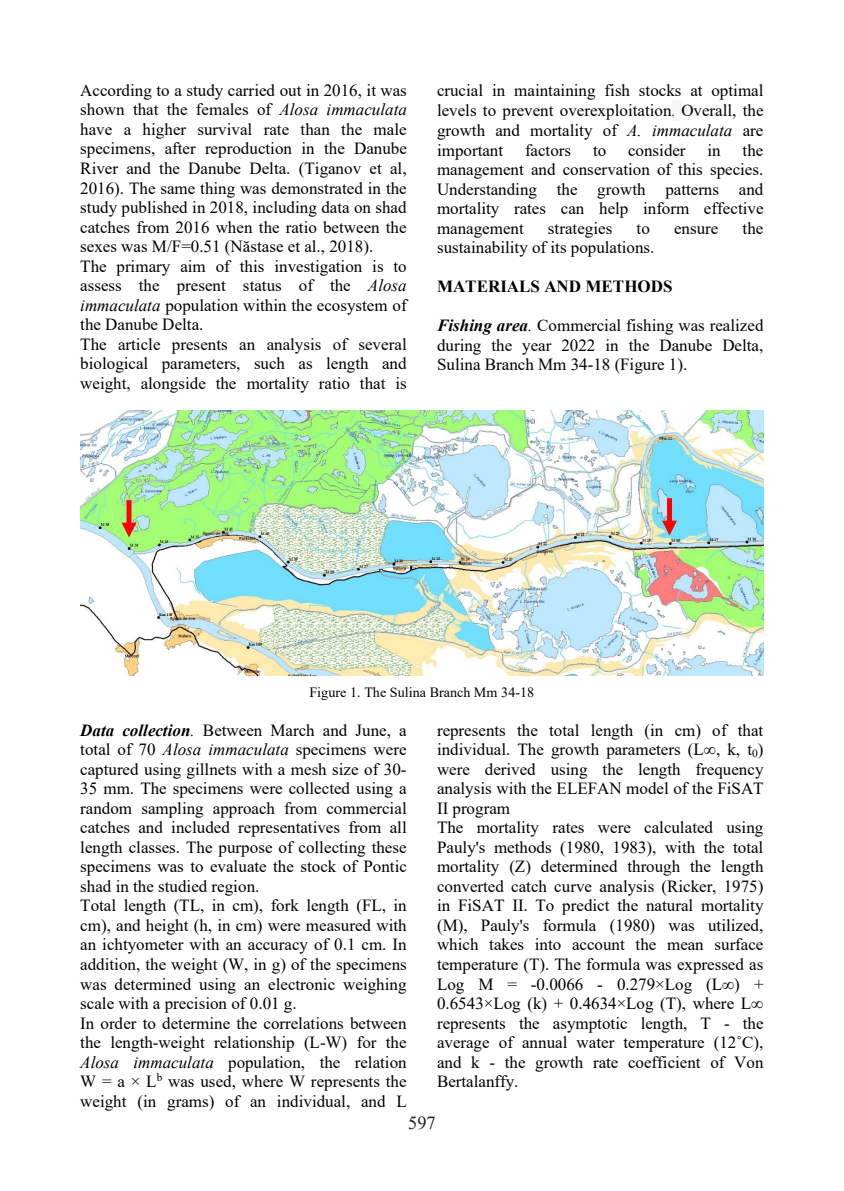
<style>
.page{position:relative;width:844px;height:1191px;background:#fff}
.page>*{position:absolute;margin:0;border:0;box-sizing:border-box;transform-origin:0 0}
.t1{font:18.38px "Times New Roman";color:#231f20}
.t2{font:16.97px/19.6px "Times New Roman";color:#000}
.t3{font:700 16.97px "Times New Roman";color:#000}
.t4{font:14px "Times New Roman";color:#000}
.s1{font-style:italic}
.s2{font-family:"Segoe UI";font-size:15.58px;color:#374151}
.s3{font-weight:700;font-style:italic}
.s4{font-size:11.38px}
</style>
<div class="page">
<div style="left:671px;top:100px;width:10px;height:20px;background:#f7f7f8"></div>
<img style="left:81px;top:410px;width:682px;height:265px">
<div style="left:126px;top:500px;width:5px;height:25px;background:#f00"></div>
<svg style="left:121px;top:522px;width:15px;height:15px"></svg>
<div style="left:666px;top:498px;width:5px;height:25px;background:#f00"></div>
<svg style="left:662px;top:520px;width:14px;height:15px"></svg>
<p class="t2" style="left:80px;top:80px;width:328px">According to a study carried out in 2016, it was shown that the females of <span class="s1">Alosa immaculata </span>have a higher survival rate than the male specimens, after reproduction in the Danube River and the Danube Delta. (Tiganov et al, 2016). The same thing was demonstrated in the study published in 2018, including data on shad catches from 2016 when the ratio between the sexes was M/F=0.51 (Năstase et al., 2018).<br>The primary aim of this investigation is to assess the present status of the <span class="s1">Alosa immaculata</span> population within the ecosystem of the Danube Delta.<br>The article presents an analysis of several biological parameters, such as length and weight, alongside the mortality ratio that is</p>
<p class="t2" style="left:437px;top:80px;width:328px;text-align:justify">crucial in maintaining fish stocks at optimal levels to prevent overexploitation<span class="s2">.</span> Overall, the growth and mortality of <span class="s1">A. immaculata</span> are important</p>
<p class="t2" style="left:437px;top:140px;width:328px;text-align:justify;text-indent:305px">the management and conservation of this species.<br>Understanding the growth patterns and mortality rates can help inform effective management</p>
<p class="t2" style="left:525px;top:140px;width:48px">factors</p>
<p class="t2" style="left:593px;top:140px;width:15px">to</p>
<p class="t2" style="left:628px;top:140px;width:59px">consider</p>
<p class="t2" style="left:707px;top:140px;width:15px">in</p>
<p class="t2" style="left:548px;top:218px;width:66px">strategies</p>
<p class="t2" style="left:636px;top:218px;width:15px">to</p>
<p class="t2" style="left:673px;top:218px;width:46px">ensure</p>
<p class="t2" style="left:742px;top:218px;width:22px">the</p>
<p class="t2" style="left:437px;top:237px;width:219px">sustainability of its populations.</p>
<p class="t3" style="left:437px;top:274px;width:237px">MATERIALS AND METHODS</p>
<p class="t2" style="left:437px;top:315px;width:328px;text-align:justify"><span class="s3">Fishing area</span><span class="s1">.</span> Commercial fishing was realized during the year 2022 in the Danube Delta, Sulina Branch Mm 34-18 (Figure 1).</p>
<p class="t4" style="left:309px;top:683px;width:226px">Figure 1. The Sulina Branch Mm 34-18</p>
<p class="t2" style="left:80px;top:719px;width:328px"><span class="s3">Data collection</span><span class="s1">.</span> Between March and June, a total of 70 <span class="s1">Alosa immaculata</span> specimens were captured using gillnets with a mesh size of 30- 35 mm. The specimens were collected using a random sampling approach from commercial catches and included representatives from all length classes. The purpose of collecting these specimens was to evaluate the stock of Pontic shad in the studied region.<br>Total length (TL, in cm), fork length (FL, in cm), and height (h, in cm) were measured with an ichtyometer with an accuracy of 0.1 cm. In addition, the weight (W, in g) of the specimens was determined using an electronic weighing scale with a precision of 0.01 g.<br>In order to determine the correlations between the length-weight relationship (L-W) for the <span class="s1">Alosa immaculata</span> population, the relation W = a × L<sup>b</sup> was used, where W represents the weight (in grams) of an individual, and L</p>
<p class="t2" style="left:437px;top:719px;width:328px">represents the total length (in cm) of that individual. The growth parameters (L∞, k, t<span class="s4">0</span>) were derived using the length frequency analysis with the ELEFAN model of the FiSAT II program<br>The mortality rates were calculated using Pauly's methods (1980, 1983), with the total mortality (Z) determined through the length converted catch curve analysis (Ricker, 1975) in FiSAT II. To predict the natural mortality (M), Pauly's formula (1980) was utilized, which takes into account the mean surface temperature (T). The formula was expressed as Log M = ‐0.0066 ‐ 0.279×Log (L∞) + 0.6543×Log (k) + 0.4634×Log (T), where L∞ represents the asymptotic length, T - the average of annual water temperature (12˚C), and k - the growth rate coefficient of Von Bertalanffy.</p>
<p class="t1" style="left:408px;top:1110px;width:29px">597</p>
</div>
